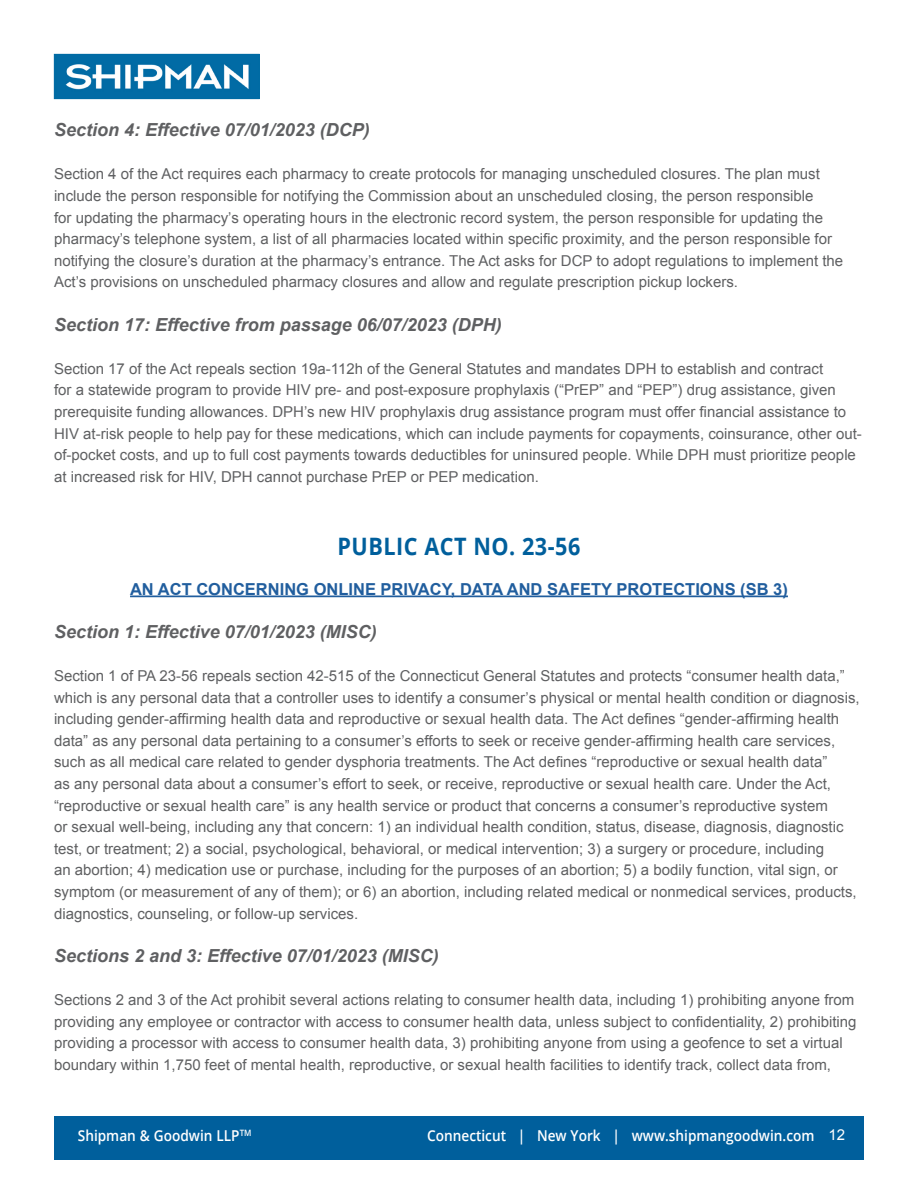
<style>
.page{position:relative;width:918px;height:1188px;background:#fff}
.page>*{position:absolute;margin:0;border:0;box-sizing:border-box;transform-origin:0 0}
.t1{font:700 24px "Open Sans";letter-spacing:.025em;color:#005f9c;scale:.9 1}
.t2{font:italic 700 18px "Arial";color:#5f6062}
.t3{font:700 16.5px "Arial";color:#215e9e}
.t4{font:15px/21.6px "Arial";color:#5f6062}
.t5{font:600 15px "Open Sans";color:#fff;scale:.91 1}
.t6{font:15px "Arial";color:#fff}
.t7{font:600 8.7px "Open Sans";color:#fff;scale:.91 1}
</style>
<div class="page">
<div style="left:54px;top:1116px;width:810px;height:44px;background:#005f9c"></div>
<img style="left:56px;top:56px;width:202px;height:41px">
<div style="left:54px;top:54px;width:206px;height:45px;border:1px solid #006ba4"></div>
<hr style="left:130px;top:596px;width:658px;height:1px;background:#215e9e">
<p class="t2" style="left:54px;top:118px;width:317px">Section 4: Effective 07/01/2023 (DCP)</p>
<p class="t4" style="left:54px;top:164px;width:791px">Section 4 of the Act requires each pharmacy to create protocols for managing unscheduled closures. The plan must include the person responsible for notifying the Commission about an unscheduled closing, the person responsible<br>for updating the pharmacy’s operating hours in the electronic record system, the person responsible for updating the pharmacy’s telephone system, a list of all pharmacies located within specific proximity, and the person responsible for notifying the closure’s duration at the pharmacy’s entrance. The Act asks for DCP to adopt regulations to implement the Act’s provisions on unscheduled pharmacy closures and allow and regulate prescription pickup lockers.</p>
<p class="t2" style="left:54px;top:313px;width:449px">Section 17: Effective from passage 06/07/2023 (DPH)</p>
<p class="t4" style="left:54px;top:358px;width:809px">Section 17 of the Act repeals section 19a-112h of the General Statutes and mandates DPH to establish and contract<br>for a statewide program to provide HIV pre- and post-exposure prophylaxis (“PrEP” and “PEP”) drug assistance, given prerequisite funding allowances. DPH’s new HIV prophylaxis drug assistance program must offer financial assistance to HIV at-risk people to help pay for these medications, which can include payments for copayments, coinsurance, other out&shy;of-pocket costs, and up to full cost payments towards deductibles for uninsured people. While DPH must prioritize people at increased risk for HIV, DPH cannot purchase PrEP or PEP medication.</p>
<h1 class="t1" style="left:338px;top:529px;width:271px">PUBLIC ACT NO. 23-56</h1>
<p class="t3" style="left:130px;top:578px;width:659px">AN ACT CONCERNING ONLINE PRIVACY, DATA AND SAFETY PROTECTIONS (SB 3)</p>
<p class="t2" style="left:54px;top:620px;width:324px">Section 1: Effective 07/01/2023 (MISC)</p>
<p class="t4" style="left:54px;top:665px;width:807px">Section 1 of PA 23-56 repeals section 42-515 of the Connecticut General Statutes and protects “consumer health data,” which is any personal data that a controller uses to identify a consumer’s physical or mental health condition or diagnosis, including gender-affirming health data and reproductive or sexual health data. The Act defines “gender-affirming health data” as any personal data pertaining to a consumer’s efforts to seek or receive gender-affirming health care services, such as all medical care related to gender dysphoria treatments. The Act defines “reproductive or sexual health data”<br>as any personal data about a consumer’s effort to seek, or receive, reproductive or sexual health care. Under the Act, “reproductive or sexual health care” is any health service or product that concerns a consumer’s reproductive system<br>or sexual well-being, including any that concern: 1) an individual health condition, status, disease, diagnosis, diagnostic test, or treatment; 2) a social, psychological, behavioral, or medical intervention; 3) a surgery or procedure, including<br>an abortion; 4) medication use or purchase, including for the purposes of an abortion; 5) a bodily function, vital sign, or symptom (or measurement of any of them); or 6) an abortion, including related medical or nonmedical services, products, diagnostics, counseling, or follow-up services.</p>
<p class="t2" style="left:54px;top:944px;width:386px">Sections 2 and 3: Effective 07/01/2023 (MISC)</p>
<p class="t4" style="left:54px;top:989px;width:804px">Sections 2 and 3 of the Act prohibit several actions relating to consumer health data, including 1) prohibiting anyone from providing any employee or contractor with access to consumer health data, unless subject to confidentiality, 2) prohibiting providing a processor with access to consumer health data, 3) prohibiting anyone from using a geofence to set a virtual boundary within 1,750 feet of mental health, reproductive, or sexual health facilities to identify track, collect data from,</p>
<p class="t5" style="left:78px;top:1125px;width:179px">Shipman &amp; Goodwin LLP</p>
<p class="t6" style="left:829px;top:1125px;width:18px">12</p>
<p class="t7" style="left:240px;top:1127px;width:15px">TM</p>
<p class="t5" style="left:427px;top:1125px;width:427px">Connecticut | New York | www.shipmangoodwin.com</p>
</div>
